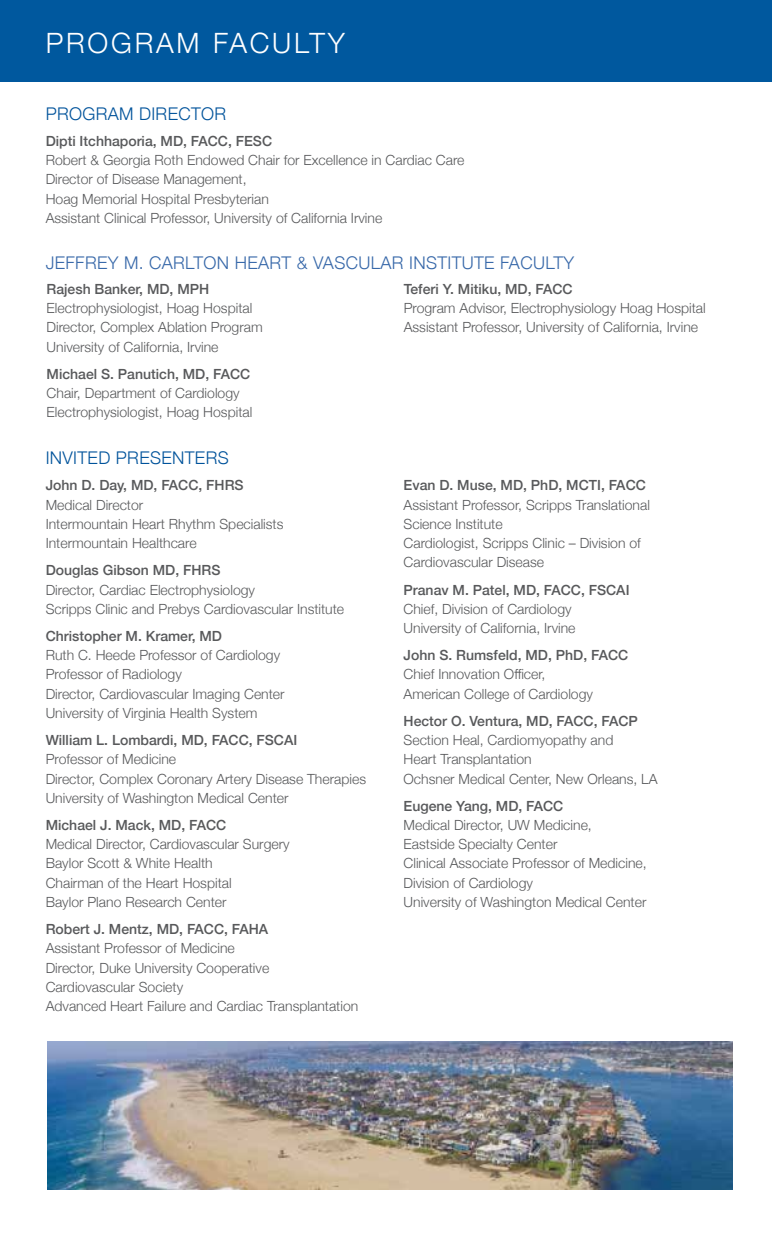
<style>
.page{position:relative;width:772px;height:1260px;background:#fff}
.page>*{position:absolute;margin:0;border:0;box-sizing:border-box;transform-origin:0 0}
.t1{font:300 28px "Helvetica Neue";letter-spacing:.1em;color:#fff}
.t2{font:300 17.5px "Helvetica Neue";letter-spacing:.02em;color:#3768a9}
.t3{font:300 17.5px "Helvetica Neue";letter-spacing:.02em;color:#00539b}
.t4{font:300 14px/19.2px "Helvetica Neue";color:#58595b}
.t5{font:500 14px "Helvetica Neue";color:#58595b}
</style>
<div class="page">
<div style="left:0;top:0;width:772px;height:82px;background:#00589e"></div>
<img style="left:47px;top:1042px;width:685px;height:147px">
<h1 class="t1" style="left:46px;top:20px;width:301px">PROGRAM FACULTY</h1>
<p class="t3" style="left:46px;top:100px;width:182px">PROGRAM DIRECTOR</p>
<p class="t5" style="left:46px;top:130px;width:228px">Dipti Itchhaporia, MD, FACC, FESC</p>
<p class="t4" style="left:46px;top:149px;width:420px">Robert &amp; Georgia Roth Endowed Chair for Excellence in Cardiac Care Director of Disease Management,<br>Hoag Memorial Hospital Presbyterian<br>Assistant Clinical Professor, University of California Irvine</p>
<p class="t2" style="left:46px;top:248px;width:530px">JEFFREY M. CARLTON HEART &amp; VASCULAR INSTITUTE FACULTY</p>
<p class="t5" style="left:47px;top:278px;width:164px">Rajesh Banker, MD, MPH</p>
<p class="t4" style="left:47px;top:298px;width:218px">Electrophysiologist, Hoag Hospital<br>Director, Complex Ablation Program<br>University of California, Irvine</p>
<p class="t5" style="left:47px;top:363px;width:205px">Michael S. Panutich, MD, FACC</p>
<p class="t4" style="left:47px;top:382px;width:207px">Chair, Department of Cardiology<br>Electrophysiologist, Hoag Hospital</p>
<p class="t3" style="left:46px;top:444px;width:184px">INVITED PRESENTERS</p>
<p class="t5" style="left:46px;top:474px;width:199px">John D. Day, MD, FACC, FHRS</p>
<p class="t4" style="left:46px;top:494px;width:239px">Medical Director<br>Intermountain Heart Rhythm Specialists<br>Intermountain Healthcare</p>
<p class="t5" style="left:46px;top:559px;width:176px">Douglas Gibson MD, FHRS</p>
<p class="t4" style="left:46px;top:579px;width:300px">Director, Cardiac Electrophysiology<br>Scripps Clinic and Prebys Cardiovascular Institute</p>
<p class="t5" style="left:46px;top:625px;width:178px">Christopher M. Kramer, MD</p>
<p class="t4" style="left:46px;top:645px;width:240px">Ruth C. Heede Professor of Cardiology Professor of Radiology<br>Director, Cardiovascular Imaging Center University of Virginia Health System</p>
<p class="t5" style="left:46px;top:729px;width:253px">William L. Lombardi, MD, FACC, FSCAI</p>
<p class="t4" style="left:46px;top:749px;width:322px">Professor of Medicine<br>Director, Complex Coronary Artery Disease Therapies<br>University of Washington Medical Center</p>
<p class="t5" style="left:46px;top:814px;width:182px">Michael J. Mack, MD, FACC</p>
<p class="t4" style="left:46px;top:834px;width:245px">Medical Director, Cardiovascular Surgery<br>Baylor Scott &amp; White Health<br>Chairman of the Heart Hospital<br>Baylor Plano Research Center</p>
<p class="t5" style="left:46px;top:918px;width:224px">Robert J. Mentz, MD, FACC, FAHA</p>
<p class="t4" style="left:46px;top:938px;width:314px">Assistant Professor of Medicine<br>Director, Duke University Cooperative Cardiovascular Society<br>Advanced Heart Failure and Cardiac Transplantation</p>
<p class="t5" style="left:404px;top:278px;width:170px">Teferi Y. Mitiku, MD, FACC</p>
<p class="t4" style="left:404px;top:298px;width:303px">Program Advisor, Electrophysiology Hoag Hospital<br>Assistant Professor, University of California, Irvine</p>
<p class="t5" style="left:403px;top:474px;width:244px">Evan D. Muse, MD, PhD, MCTI, FACC</p>
<p class="t4" style="left:403px;top:494px;width:248px">Assistant Professor, Scripps Translational Science Institute<br>Cardiologist, Scripps Clinic – Division of Cardiovascular Disease</p>
<p class="t5" style="left:403px;top:578px;width:227px">Pranav M. Patel, MD, FACC, FSCAI</p>
<p class="t4" style="left:403px;top:598px;width:173px">Chief, Division of Cardiology<br>University of California, Irvine</p>
<p class="t5" style="left:403px;top:644px;width:226px">John S. Rumsfeld, MD, PhD, FACC</p>
<p class="t4" style="left:403px;top:664px;width:191px">Chief Innovation Officer,<br>American College of Cardiology</p>
<p class="t5" style="left:403px;top:710px;width:236px">Hector O. Ventura, MD, FACC, FACP</p>
<p class="t4" style="left:403px;top:729px;width:256px">Section Heal, Cardiomyopathy and<br>Heart Transplantation<br>Ochsner Medical Center, New Orleans, LA</p>
<p class="t5" style="left:403px;top:794px;width:161px">Eugene Yang, MD, FACC</p>
<p class="t4" style="left:403px;top:814px;width:245px">Medical Director, UW Medicine,<br>Eastside Specialty Center<br>Clinical Associate Professor of Medicine, Division of Cardiology<br>University of Washington Medical Center</p>
</div>
